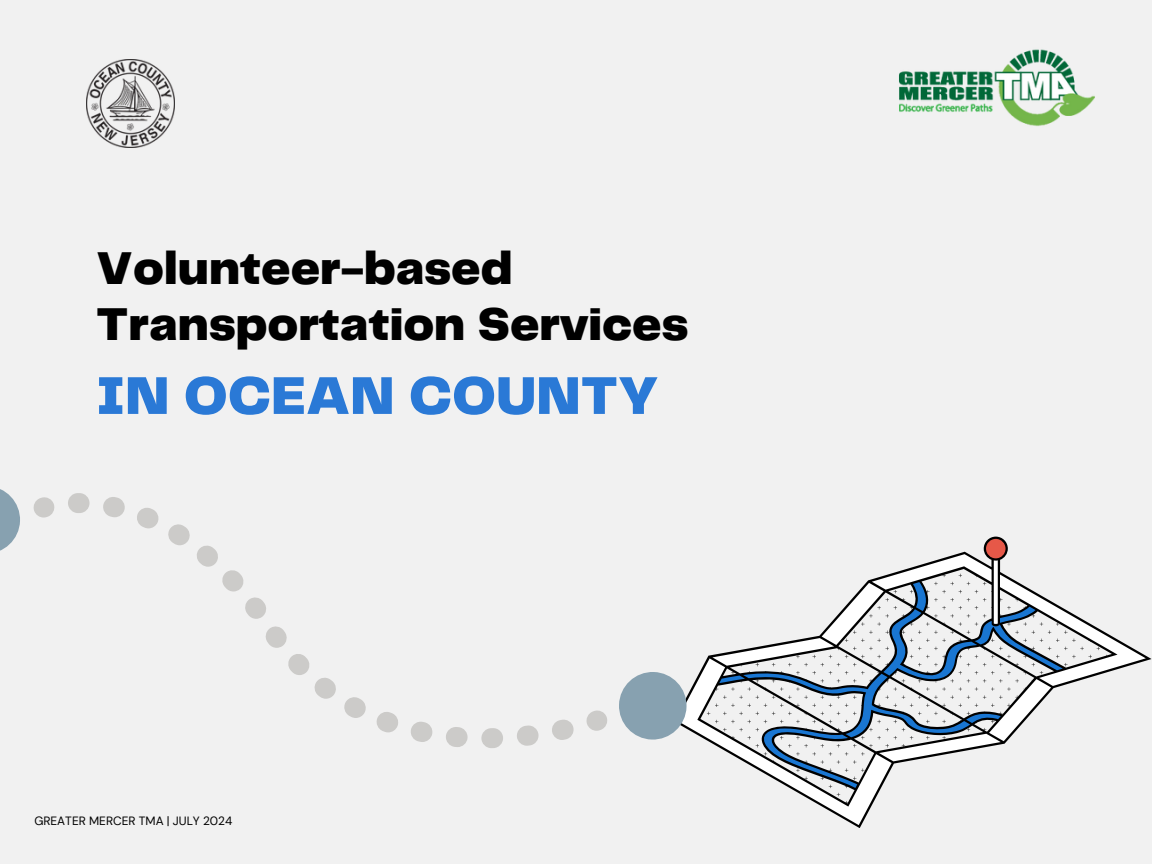
<style>
.page{position:relative;width:1152px;height:864px;background:#f1f1f1}
.page>*{position:absolute;margin:0;border:0;box-sizing:border-box;transform-origin:0 0}
.t1{font:900 55.2px "Telegraf";color:#2a79d6}
.t2{font:900 47.7px/56.2px "Telegraf";color:#000}
.t3{font:12px "DM Sans";color:#000}
</style>
<div class="page">
<img style="left:899px;top:49px;width:196px;height:77px">
<svg style="left:687px;top:537px;width:465px;height:291px"></svg>
<svg style="left:0;top:489px;width:20px;height:62px"></svg>
<svg style="left:619px;top:672px;width:68px;height:68px"></svg>
<svg style="left:33px;top:497px;width:22px;height:21px"></svg>
<svg style="left:68px;top:493px;width:506px;height:255px"></svg>
<svg style="left:586px;top:710px;width:21px;height:21px"></svg>
<img style="left:86px;top:60px;width:88px;height:87px">
<p class="t2" style="left:96px;top:243px;width:594px">Volunteer-based<br>Transportation Services</p>
<h2 class="t1" style="left:96px;top:372px;width:564px">IN OCEAN COUNTY</h2>
<p class="t3" style="left:34px;top:813px;width:200px">GREATER MERCER TMA | JULY 2024</p>
</div>
